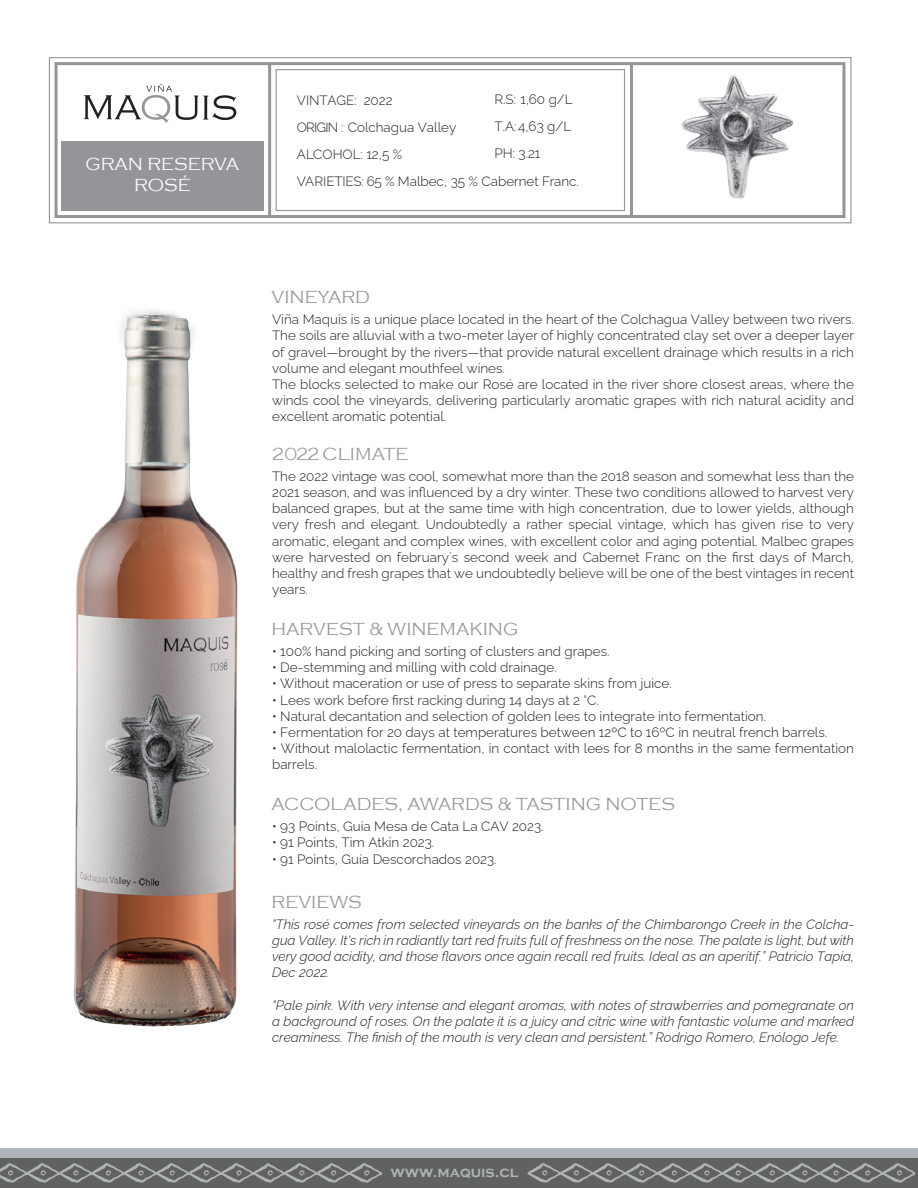
<style>
.page{position:relative;width:918px;height:1188px;background:#fff}
.page>*{position:absolute;margin:0;border:0;box-sizing:border-box;transform-origin:0 0}
.t1{font:300 18px "Copperplate Gothic";color:#95999a}
.t2{font:300 18px/21px "Copperplate Gothic";color:#fff;text-align:center}
.t3{font:700 15px "Copperplate Gothic";color:#adb3b7}
.t4{font:100 13.5px/16.2px "Raleway";color:#231f20}
.t5{font:italic 300 13.5px/16.2px "Raleway";color:#231f20;text-align:justify}
.t6{font:300 13.5px/27px "Raleway";color:#231f20}
</style>
<div class="page">
<img style="left:73px;top:310px;width:165px;height:717px">
<div style="left:61px;top:141px;width:203px;height:70px;background:#939598"></div>
<svg style="left:84px;top:84px;width:152px;height:39px"></svg>
<div style="left:55px;top:62px;width:790px;height:156px;border:3px solid #939598"></div>
<hr style="left:268px;top:65px;width:3px;height:151px;background:#939598">
<hr style="left:630px;top:64px;width:3px;height:154px;background:#939598">
<div style="left:276px;top:69px;width:349px;height:142px;border:1px solid #939598"></div>
<div style="left:49px;top:57px;width:803px;height:166px;border:1px solid #939598"></div>
<img style="left:674px;top:57px;width:132px;height:142px">
<div style="left:0;top:1158px;width:918px;height:30px;background:#5f625f"></div>
<svg style="left:0;top:1163px;width:383px;height:20px"></svg>
<svg style="left:527px;top:1163px;width:388px;height:20px"></svg>
<div style="left:0;top:1148px;width:918px;height:10px;background:#adb3b7"></div>
<h1 class="t2" style="left:86px;top:154px;width:155px">GRAN RESERVA<br>ROSÉ</h1>
<p class="t6" style="left:494px;top:84px;width:80px;text-align:justify">R.S: 1,60 g/L T.A: 4,63 g/L PH: 3.21</p>
<p class="t6" style="left:297px;top:85px;width:284px">VINTAGE: 2022<br>ORIGIN : Colchagua Valley<br>ALCOHOL: 12,5 %<br>VARIETIES: 65 % Malbec, 35 % Cabernet Franc.</p>
<h1 class="t1" style="left:272px;top:288px;width:100px">VINEYARD</h1>
<p class="t4" style="left:272px;top:310px;width:583px">Viña Maquis is a unique place located in the heart of the Colchagua Valley between two rivers.<br>The soils are alluvial with a two-meter layer of highly concentrated clay set over a deeper layer of gravel—brought by the rivers—that provide natural excellent drainage which results in a rich volume and elegant mouthfeel wines.<br>The blocks selected to make our Rosé are located in the river shore closest areas, where the winds cool the vineyards, delivering particularly aromatic grapes with rich natural acidity and excellent aromatic potential.</p>
<h1 class="t1" style="left:272px;top:444px;width:138px">2022 CLIMATE</h1>
<p class="t4" style="left:272px;top:466px;width:583px;text-align:justify">The 2022 vintage was cool, somewhat more than the 2018 season and somewhat less than the 2021 season, and was influenced by a dry winter. These two conditions allowed to harvest very balanced grapes, but at the same time with high concentration, due to lower yields, although very fresh and elegant. Undoubtedly a rather special vintage, which has given rise to very aromatic, elegant and complex wines, with excellent color and aging potential. Malbec grapes were harvested on february´s second week and Cabernet Franc on the first days of March, healthy and fresh grapes that we undoubtedly believe will be one of the best vintages in recent years.</p>
<h1 class="t1" style="left:272px;top:620px;width:248px">HARVEST &amp; WINEMAKING</h1>
<p class="t4" style="left:272px;top:642px;width:339px">• 100% hand picking and sorting of clusters and grapes.</p>
<p class="t4" style="left:272px;top:658px;width:286px">• De-stemming and milling with cold drainage.</p>
<p class="t4" style="left:272px;top:674px;width:401px">• Without maceration or use of press to separate skins from juice.</p>
<p class="t4" style="left:272px;top:690px;width:328px">• Lees work before first racking during 14 days at 2 °C.</p>
<p class="t4" style="left:272px;top:707px;width:495px">• Natural decantation and selection of golden lees to integrate into fermentation.</p>
<p class="t4" style="left:272px;top:723px;width:557px">• Fermentation for 20 days at temperatures between 12ºC to 16ºC in neutral french barrels.</p>
<p class="t4" style="left:272px;top:739px;width:583px">• Without malolactic fermentation, in contact with lees for 8 months in the same fermentation barrels.</p>
<h1 class="t1" style="left:272px;top:795px;width:405px">ACCOLADES, AWARDS &amp; TASTING NOTES</h1>
<p class="t4" style="left:272px;top:817px;width:273px">• 93 Points, Guía Mesa de Cata La CAV 2023.</p>
<p class="t4" style="left:272px;top:833px;width:164px">• 91 Points, Tim Atkin 2023.</p>
<p class="t4" style="left:272px;top:849px;width:226px">• 91 Points, Guía Descorchados 2023.</p>
<h1 class="t1" style="left:272px;top:892px;width:91px">REVIEWS</h1>
<p class="t5" style="left:272px;top:914px;width:583px">“This rosé comes from selected vineyards on the banks of the Chimbarongo Creek in the Colcha&shy;gua Valley. It's rich in radiantly tart red fruits full of freshness on the nose. The palate is light, but with very good acidity, and those flavors once again recall red fruits. Ideal as an aperitif.” Patricio Tapia, Dec 2022.</p>
<p class="t5" style="left:272px;top:995px;width:583px">“Pale pink. With very intense and elegant aromas, with notes of strawberries and pomegranate on a background of roses. On the palate it is a juicy and citric wine with fantastic volume and marked creaminess. The finish of the mouth is very clean and persistent.” Rodrigo Romero, Enólogo Jefe.</p>
<p class="t3" style="left:391px;top:1163px;width:130px">www.maquis.cl</p>
</div>
